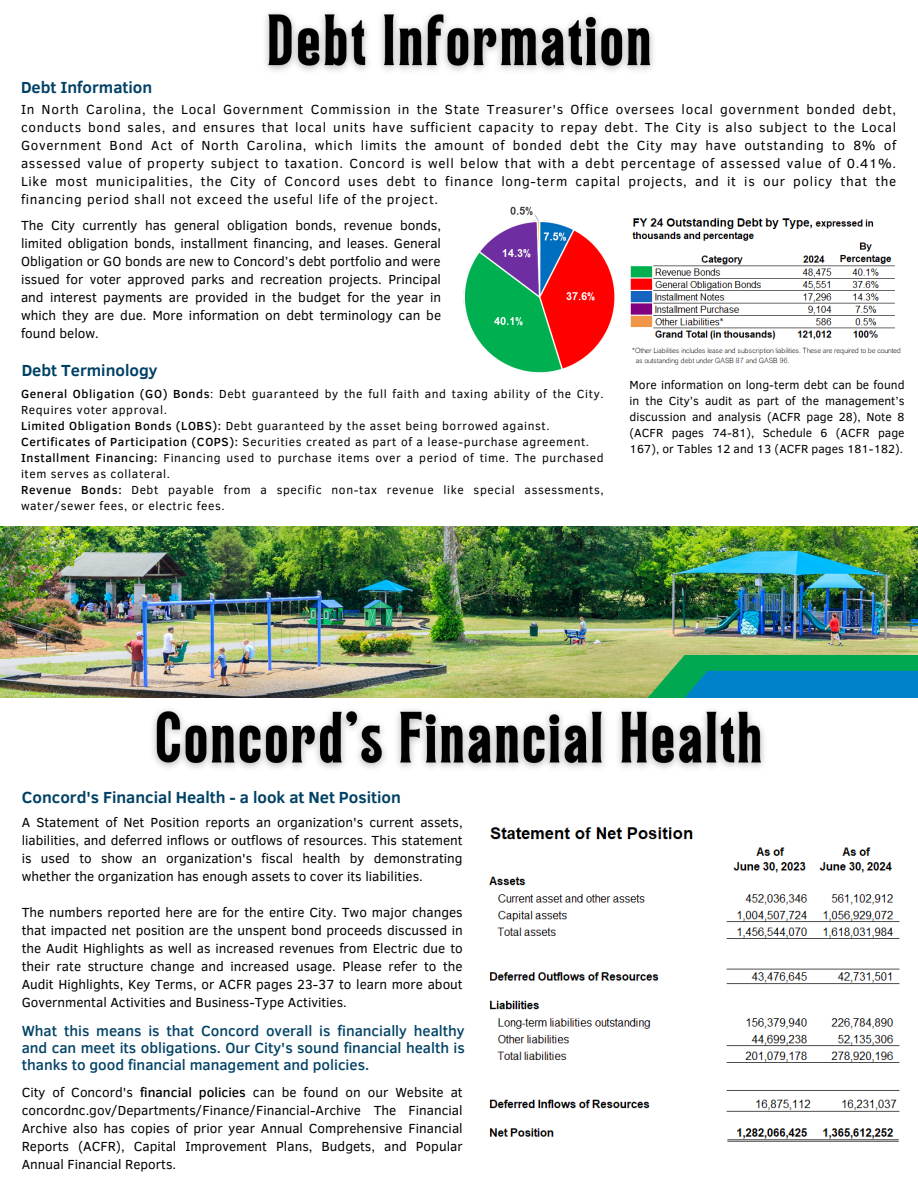
<style>
.page{position:relative;width:918px;height:1188px;background:#fff}
.page>*{position:absolute;margin:0;border:0;box-sizing:border-box;transform-origin:0 0}
.t1{font:700 16.5px "Clear Sans";color:#004165}
.t2{font:500 15px "Clear Sans";color:#004165}
.t3{font:13.5px/18px "Clear Sans";color:#000;text-align:justify}
.t4{font:12px/16px "Clear Sans";letter-spacing:.05em;color:#000}
.s1{font-weight:500}
</style>
<div class="page">
<img style="left:0;top:526px;width:918px;height:172px">
<svg style="left:600px;top:655px;width:318px;height:43px;background:#3dae5c"></svg>
<svg style="left:623px;top:671px;width:295px;height:27px;background:#168daf"></svg>
<img style="left:489px;top:827px;width:411px;height:315px">
<img style="left:463px;top:206px;width:153px;height:168px">
<img style="left:630px;top:218px;width:271px;height:147px">
<img style="left:153px;top:709px;width:611px;height:60px">
<img style="left:265px;top:12px;width:388px;height:59px">
<p class="t1" style="left:21px;top:75px;width:133px">Debt Information</p>
<p class="t3" style="left:21px;top:100px;width:877px">In North Carolina, the Local Government Commission in the State Treasurer's Office oversees local government bonded debt, conducts bond sales, and ensures that local units have sufficient capacity to repay debt. The City is also subject to the Local Government Bond Act of North Carolina, which limits the amount of bonded debt the City may have outstanding to 8% of assessed value of property subject to taxation. Concord is well below that with a debt percentage of assessed value of 0.41%.<br>Like most municipalities, the City of Concord uses debt to finance long-term capital projects, and it is our policy that the financing period shall not exceed the useful life of the project.</p>
<p class="t3" style="left:21px;top:215px;width:422px">The City currently has general obligation bonds, revenue bonds, limited obligation bonds, installment financing, and leases. General Obligation or GO bonds are new to Concord’s debt portfolio and were issued for voter approved parks and recreation projects. Principal and interest payments are provided in the budget for the year in which they are due. More information on debt terminology can be found below.</p>
<h2 class="t1" style="left:22px;top:358px;width:137px">Debt Terminology</h2>
<h1 class="t4" style="left:21px;top:386px;width:584px"><span class="s1">General Obligation (GO) Bonds</span>: Debt guaranteed by the full faith and taxing ability of the City.<br>Requires voter approval.</h1>
<h3 class="t4" style="left:21px;top:418px;width:530px"><span class="s1">Limited Obligation Bonds (LOBS):</span> Debt guaranteed by the asset being borrowed against.</h3>
<p class="t4" style="left:21px;top:434px;width:570px"><span class="s1">Certificates of Participation (COPS):</span> Securities created as part of a lease-purchase agreement.</p>
<p class="t4" style="left:21px;top:450px;width:584px"><span class="s1">Installment Financing:</span> Financing used to purchase items over a period of time. The purchased item serves as collateral.</p>
<h3 class="t4" style="left:21px;top:482px;width:584px"><span class="s1">Revenue Bonds:</span> Debt payable from a specific non-tax revenue like special assessments, water/sewer fees, or electric fees.</h3>
<h3 class="t4" style="left:630px;top:376px;width:276px;text-align:justify">More information on long-term debt can be found in the City’s audit as part of the management’s discussion and analysis (ACFR page 28), Note 8 (ACFR pages 74-81), Schedule 6 (ACFR page 167), or Tables 12 and 13 (ACFR pages 181-182).</h3>
<p class="t1" style="left:22px;top:785px;width:381px">Concord's Financial Health - a look at Net Position</p>
<p class="t3" style="left:22px;top:813px;width:442px">A Statement of Net Position reports an organization's current assets, liabilities, and deferred inflows or outflows of resources. This statement is used to show an organization's fiscal health by demonstrating whether the organization has enough assets to cover its liabilities.</p>
<p class="t3" style="left:22px;top:903px;width:443px">The numbers reported here are for the entire City. Two major changes that impacted net position are the unspent bond proceeds discussed in the Audit Highlights as well as increased revenues from Electric due to their rate structure change and increased usage. Please refer to the Audit Highlights, Key Terms, or ACFR pages 23-37 to learn more about Governmental Activities and Business-Type Activities.</p>
<h2 class="t2" style="left:22px;top:1020px;width:445px">What this means is that Concord overall is financially healthy</h2>
<h3 class="t2" style="left:22px;top:1037px;width:445px">and can meet its obligations. Our City's sound financial health is</h3>
<h3 class="t2" style="left:22px;top:1054px;width:349px">thanks to good financial management and policies.</h3>
<p class="t3" style="left:22px;top:1083px;width:443px">City of Concord's <span class="s1">financial policies</span> can be found on our Website at concordnc.gov/Departments/Finance/Financial-Archive The Financial Archive also has copies of prior year Annual Comprehensive Financial Reports (ACFR), Capital Improvement Plans, Budgets, and Popular Annual Financial Reports.</p>
</div>
